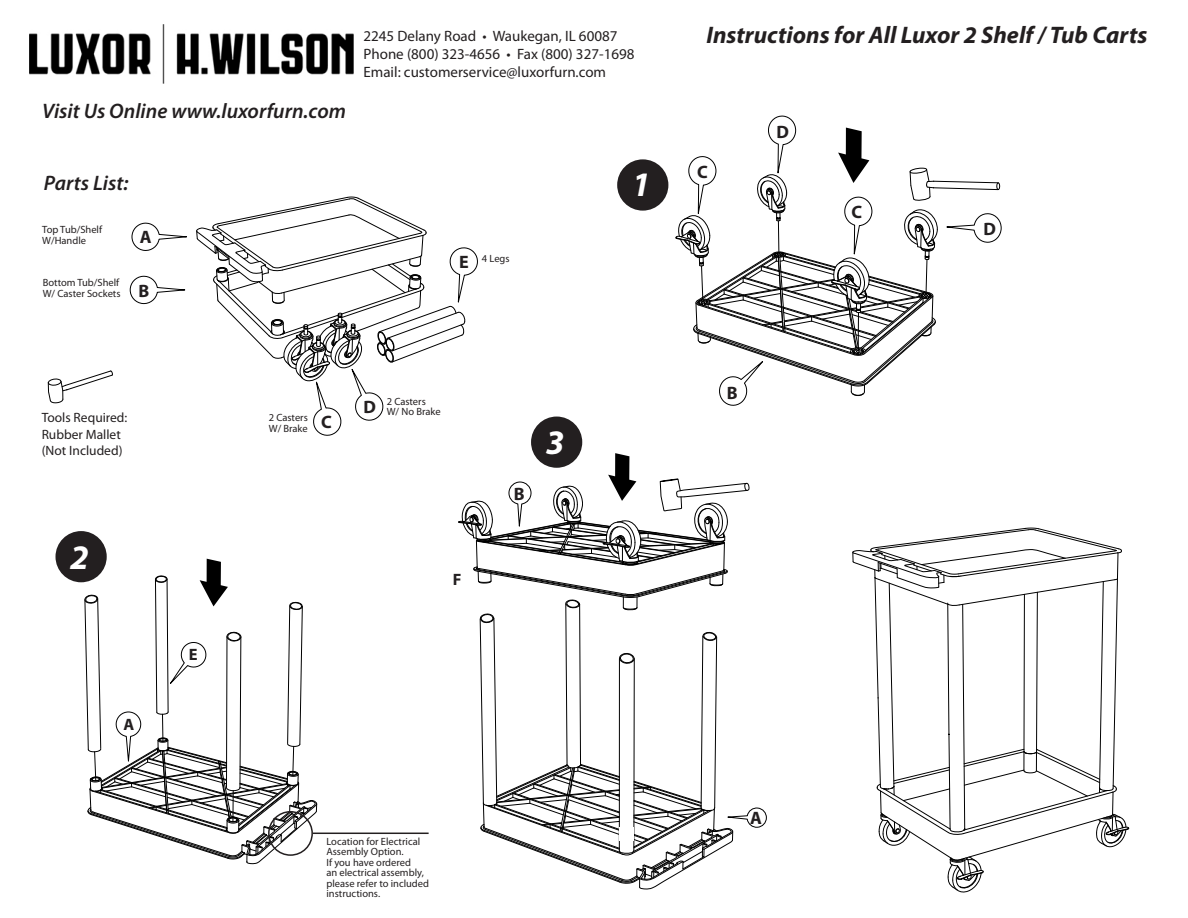
<style>
.page{position:relative;width:1188px;height:918px;background:#fff}
.page>*{position:absolute;margin:0;border:0;box-sizing:border-box;transform-origin:0 0}
.t1{font:italic 700 34.5px "Myriad Pro";color:#fff}
.t2{font:italic 700 24px "Myriad Pro";color:#231f20}
.t3{font:italic 600 21px "Myriad Pro";color:#231f20}
.t4{font:700 18px "Myriad Pro";color:#231f20}
.t5{font:700 16.5px "Myriad Pro";color:#231f20}
.t6{font:15px "Myriad Pro";color:#231f20}
.t7{font:13.5px/16.2px "Myriad Pro";color:#231f20}
.t8{font:10.5px/10.5px "Myriad Pro";color:#231f20}
</style>
<div class="page">
<svg style="left:852px;top:528px;width:277px;height:365px"></svg>
<svg style="left:47px;top:371px;width:66px;height:33px"></svg>
<svg style="left:84px;top:559px;width:235px;height:305px"></svg>
<svg style="left:458px;top:453px;width:309px;height:436px"></svg>
<svg style="left:130px;top:197px;width:348px;height:239px"></svg>
<svg style="left:676px;top:115px;width:326px;height:291px"></svg>
<div style="left:268px;top:811px;width:45px;height:45px;border:2px solid #231f20;border-radius:50%"></div>
<hr style="left:313px;top:833px;width:116px;height:1px;background:#231f20">
<div style="left:55px;top:531px;width:52px;height:51px;background:#231f20;border-radius:50%"></div>
<div style="left:617px;top:159px;width:51px;height:52px;background:#231f20;border-radius:50%"></div>
<div style="left:531px;top:417px;width:51px;height:51px;background:#231f20;border-radius:50%"></div>
<img style="left:29px;top:24px;width:324px;height:60px">
<p class="t3" style="left:42px;top:98px;width:305px">Visit Us Online www.luxorfurn.com</p>
<p class="t6" style="left:364px;top:26px;width:255px">2245 Delany Road • Waukegan, IL 60087</p>
<p class="t6" style="left:364px;top:44px;width:272px">Phone (800) 323-4656 • Fax (800) 327-1698</p>
<p class="t6" style="left:364px;top:62px;width:244px">Email: customerservice@luxorfurn.com</p>
<p class="t3" style="left:44px;top:169px;width:86px">Parts List:</p>
<p class="t8" style="left:42px;top:224px;width:61px">Top Tub/Shelf<br>W/Handle</p>
<p class="t8" style="left:43px;top:277px;width:79px">Bottom Tub/Shelf<br>W/ Caster Sockets</p>
<p class="t4" style="left:140px;top:226px;width:13px">A</p>
<p class="t4" style="left:139px;top:279px;width:12px">B</p>
<p class="t4" style="left:459px;top:250px;width:11px">E</p>
<p class="t8" style="left:482px;top:253px;width:29px">4 Legs</p>
<p class="t1" style="left:632px;top:162px;width:20px">1</p>
<p class="t7" style="left:42px;top:410px;width:87px">Tools Required:<br>Rubber Mallet (Not Included)</p>
<p class="t1" style="left:70px;top:535px;width:20px">2</p>
<p class="t5" style="left:124px;top:714px;width:12px">A</p>
<p class="t5" style="left:189px;top:644px;width:10px">E</p>
<p class="t8" style="left:269px;top:412px;width:41px">2 Casters<br>W/ Brake</p>
<p class="t4" style="left:321px;top:410px;width:12px">C</p>
<p class="t4" style="left:364px;top:395px;width:14px">D</p>
<p class="t8" style="left:387px;top:396px;width:55px">2 Casters<br>W/ No Brake</p>
<p class="t5" style="left:453px;top:569px;width:10px">F</p>
<p class="t4" style="left:514px;top:483px;width:12px">B</p>
<p class="t1" style="left:546px;top:420px;width:20px">3</p>
<p class="t8" style="left:326px;top:836px;width:95px">Location for Electrical<br>Assembly Option.</p>
<p class="t8" style="left:326px;top:857px;width:104px">If you have ordered<br>an electrical assembly, please refer to included instructions.</p>
<p class="t2" style="left:707px;top:19px;width:442px">Instructions for All Luxor 2 Shelf / Tub Carts</p>
<p class="t4" style="left:697px;top:160px;width:12px">C</p>
<p class="t4" style="left:777px;top:120px;width:14px">D</p>
<p class="t4" style="left:851px;top:200px;width:12px">C</p>
<p class="t4" style="left:727px;top:381px;width:12px">B</p>
<p class="t4" style="left:983px;top:217px;width:14px">D</p>
<p class="t4" style="left:750px;top:807px;width:13px">A</p>
</div>
